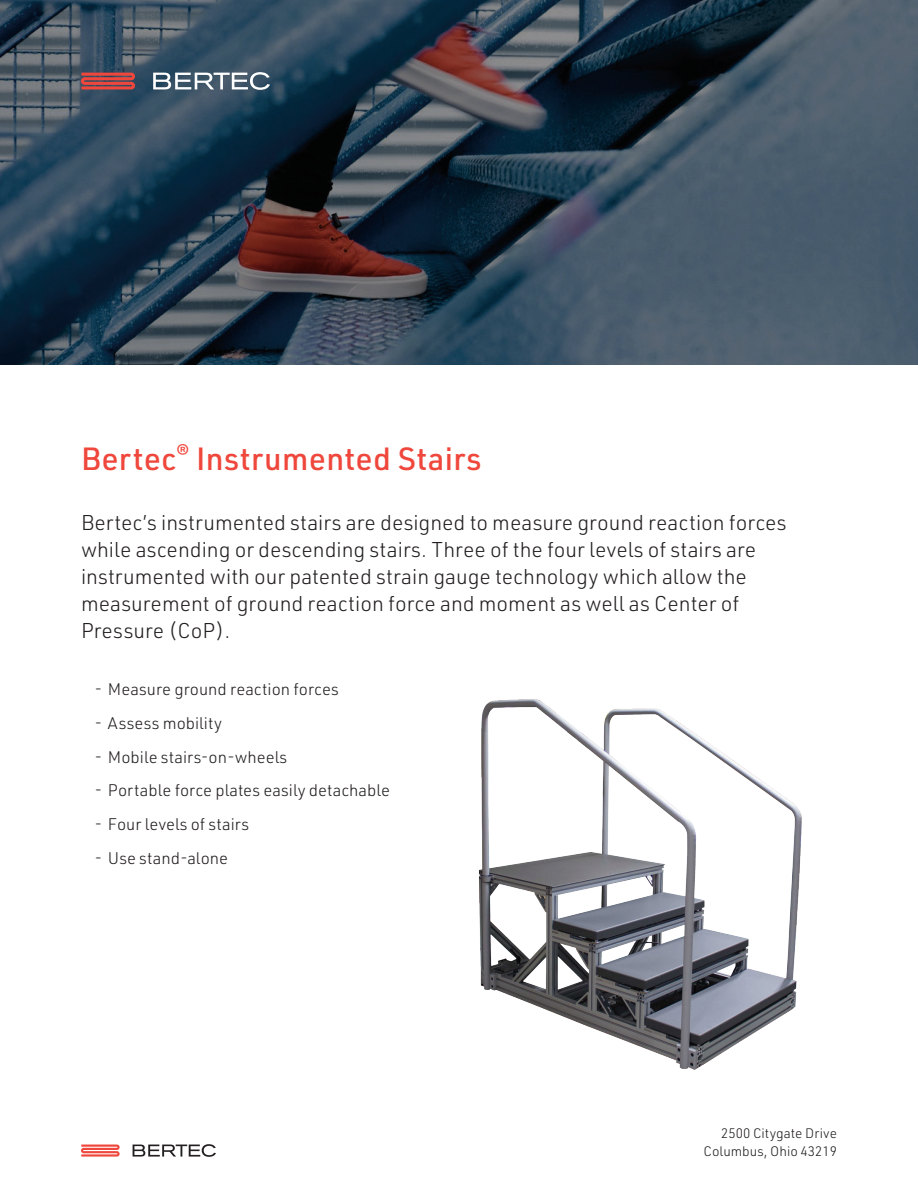
<style>
.page{position:relative;width:918px;height:1188px;background:#fff}
.page>*{position:absolute;margin:0;border:0;box-sizing:border-box;transform-origin:0 0}
.t1{font:500 31.5px "URWDIN";letter-spacing:.01em;color:#ef473c}
.t2{font:300 21px/27px "URWDIN";color:#231f20}
.t3{font:300 16.5px "URWDIN";color:#231f20}
.t4{font:300 13.5px/18px "URWDIN";color:#231f20;text-align:right}
</style>
<div class="page">
<svg style="left:0;top:0;width:918px;height:364px;background:#364655"></svg>
<img style="left:479px;top:699px;width:323px;height:371px">
<svg style="left:81px;top:73px;width:54px;height:16px"></svg>
<svg style="left:153px;top:72px;width:117px;height:18px"></svg>
<svg style="left:81px;top:1145px;width:39px;height:12px"></svg>
<svg style="left:133px;top:1144px;width:83px;height:13px"></svg>
<h1 class="t1" style="left:81px;top:438px;width:402px">Bertec<sup>®</sup> Instrumented Stairs</h1>
<p class="t2" style="left:81px;top:509px;width:707px">Bertec’s instrumented stairs are designed to measure ground reaction forces while ascending or descending stairs. Three of the four levels of stairs are instrumented with our patented strain gauge technology which allow the measurement of ground reaction force and moment as well as Center of Pressure (CoP).</p>
<p class="t3" style="left:94px;top:679px;width:246px">- Measure ground reaction forces</p>
<p class="t3" style="left:94px;top:712px;width:129px">- Assess mobility</p>
<p class="t3" style="left:94px;top:746px;width:194px">- Mobile stairs-on-wheels</p>
<p class="t3" style="left:94px;top:780px;width:297px">- Portable force plates easily detachable</p>
<p class="t3" style="left:94px;top:814px;width:156px">- Four levels of stairs</p>
<p class="t3" style="left:94px;top:847px;width:135px">- Use stand-alone</p>
<p class="t4" style="left:704px;top:1124px;width:135px">2500 Citygate Drive<br>Columbus, Ohio 43219</p>
</div>
